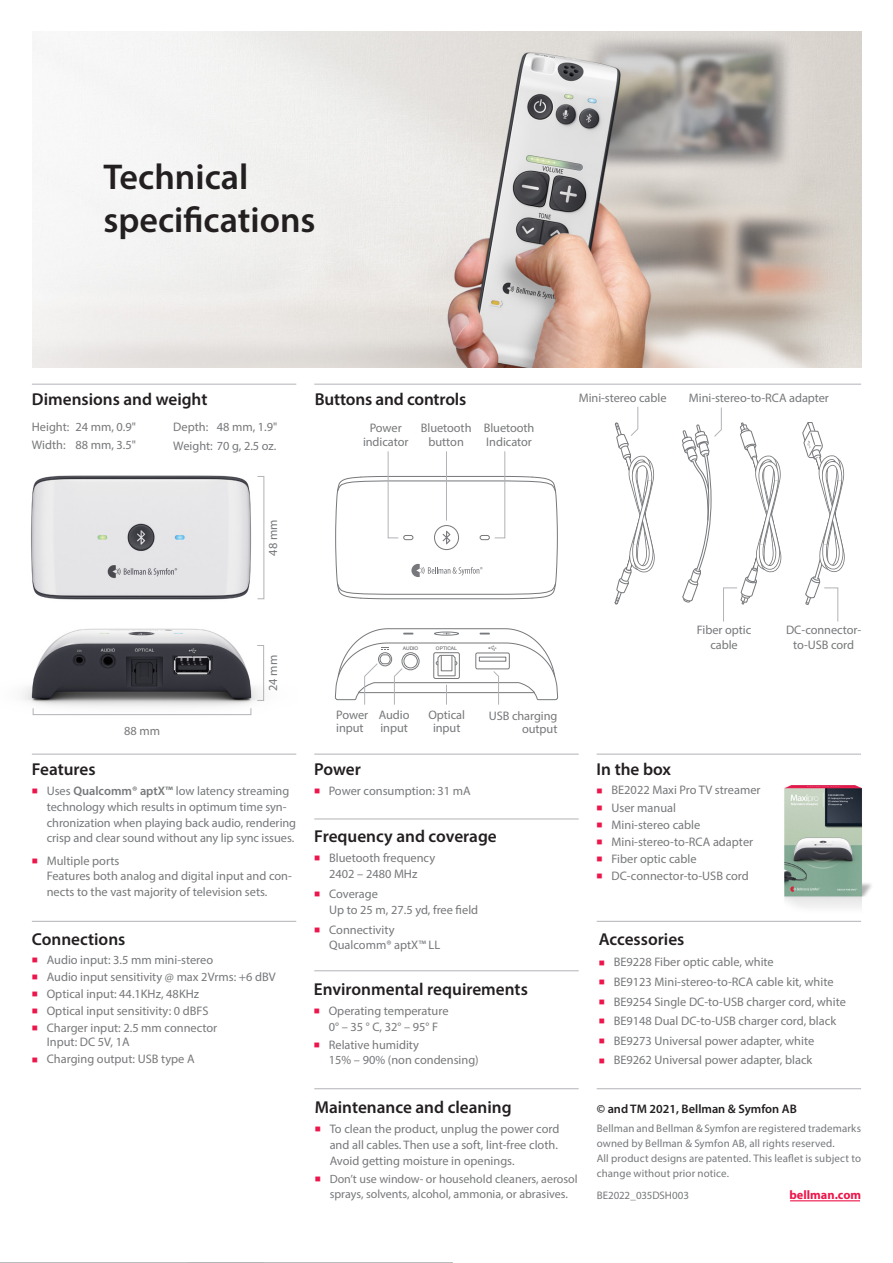
<style>
.page{position:relative;width:893px;height:1263px;background:#fff}
.page>*{position:absolute;margin:0;border:0;box-sizing:border-box;transform-origin:0 0}
.t1{font:600 36px "Myriad Pro";color:#231f20}
.t2{font:600 17.25px "Myriad Pro";color:#231f20}
.t3{font:12.3px/15.8px "Myriad Pro";color:#76787b}
.t4{font:600 12.3px "Myriad Pro";color:#231f20}
.t5{font:700 12.3px "Myriad Pro";color:#ed164b}
.t6{font:12px/15.8px "Myriad Pro";color:#76787b;text-align:center}
.t7{font:10.95px/15px "Myriad Pro";letter-spacing:.01em;color:#76787b}
.t8{font:500 4.95px "Helvetica Neue LT Std";color:#76787b}
.s1{color:#ed164b}
.s2{font-weight:600}
</style>
<div class="page">
<img style="left:31px;top:475px;width:234px;height:125px">
<img style="left:22px;top:628px;width:243px;height:88px">
<img style="left:771px;top:785px;width:101px;height:136px">
<hr style="left:314px;top:754px;width:265px;height:1px;background:#b2b3b7">
<hr style="left:597px;top:754px;width:264px;height:1px;background:#b2b3b7">
<hr style="left:32px;top:754px;width:264px;height:1px;background:#b2b3b7">
<hr style="left:0;top:1262px;width:264px;height:1px;background:#b2b3b7">
<hr style="left:32px;top:384px;width:264px;height:1px;background:#b2b3b7">
<hr style="left:314px;top:384px;width:547px;height:1px;background:#b2b3b7">
<img style="left:32px;top:31px;width:829px;height:337px">
<div style="left:33px;top:708px;width:218px;height:7px;border:1px solid #b2b3b7"></div>
<hr style="left:189px;top:1262px;width:264px;height:1px;background:#b2b3b7">
<div style="left:257px;top:645px;width:7px;height:56px;border:1px solid #b2b3b7"></div>
<div style="left:257px;top:476px;width:7px;height:123px;border:1px solid #b2b3b7"></div>
<svg style="left:615px;top:406px;width:40px;height:199px"></svg>
<svg style="left:682px;top:407px;width:100px;height:215px"></svg>
<svg style="left:802px;top:422px;width:43px;height:200px"></svg>
<hr style="left:790px;top:1200px;width:70px;height:1px;background:#ed164b">
<hr style="left:314px;top:819px;width:265px;height:1px;background:#b2b3b7">
<hr style="left:32px;top:921px;width:264px;height:1px;background:#b2b3b7">
<hr style="left:314px;top:970px;width:265px;height:1px;background:#b2b3b7">
<hr style="left:314px;top:1088px;width:265px;height:1px;background:#b2b3b7">
<hr style="left:597px;top:1088px;width:264px;height:1px;background:#b2b3b7">
<hr style="left:597px;top:921px;width:264px;height:1px;background:#b2b3b7">
<svg style="left:334px;top:628px;width:225px;height:77px"></svg>
<svg style="left:335px;top:451px;width:223px;height:149px"></svg>
<p class="t1" style="left:103px;top:154px;width:146px">Technical</p>
<p class="t1" style="left:103px;top:197px;width:214px">specifications</p>
<p class="t2" style="left:32px;top:388px;width:177px">Dimensions and weight</p>
<p class="t3" style="left:32px;top:419px;width:106px">Height: 24 mm, 0.9"</p>
<p class="t3" style="left:32px;top:437px;width:106px">Width: 88 mm, 3.5"</p>
<p class="t3" style="left:173px;top:419px;width:106px">Depth: 48 mm, 1.9"</p>
<p class="t3" style="left:173px;top:437px;width:105px">Weight: 70 g, 2.5 oz.</p>
<p class="t3" style="left:265px;top:556px;width:37px;rotate:-90deg">48 mm</p>
<p class="t2" style="left:315px;top:388px;width:153px">Buttons and controls</p>
<p class="t3" style="left:370px;top:420px;width:33px">Power</p>
<p class="t3" style="left:363px;top:434px;width:47px">indicator</p>
<p class="t3" style="left:421px;top:421px;width:52px;line-height:13.5px;text-align:center">Bluetooth button</p>
<p class="t3" style="left:484px;top:420px;width:52px">Bluetooth</p>
<p class="t3" style="left:486px;top:434px;width:47px">Indicator</p>
<p class="t3" style="left:579px;top:390px;width:89px">Mini-stereo cable</p>
<p class="t3" style="left:689px;top:390px;width:142px">Mini-stereo-to-RCA adapter</p>
<p class="t3" style="left:124px;top:723px;width:37px">88 mm</p>
<p class="t3" style="left:265px;top:691px;width:37px;rotate:-90deg">24 mm</p>
<p class="t2" style="left:32px;top:758px;width:65px">Features</p>
<p class="t3" style="left:32px;top:783px;width:259px"><span class="s1">■</span> Uses <span class="s2">Qualcomm® aptX™</span> low latency streaming</p>
<p class="t3" style="left:47px;top:799px;width:251px">technology which results in optimum time syn&shy;chronization when playing back audio, rendering crisp and clear sound without any lip sync issues.</p>
<p class="t3" style="left:47px;top:852px;width:247px;text-indent:-15px"><span class="s1">■</span> Multiple ports<br>Features both analog and digital input and con&shy;nects to the vast majority of television sets.</p>
<p class="t2" style="left:32px;top:928px;width:95px">Connections</p>
<p class="t3" style="left:32px;top:951px;width:183px"><span class="s1">■</span> Audio input: 3.5 mm mini-stereo</p>
<p class="t3" style="left:32px;top:968px;width:245px"><span class="s1">■</span> Audio input sensitivity @ max 2Vrms: +6 dBV</p>
<p class="t3" style="left:32px;top:985px;width:169px"><span class="s1">■</span> Optical input: 44.1KHz, 48KHz</p>
<p class="t3" style="left:32px;top:1002px;width:178px"><span class="s1">■</span> Optical input sensitivity: 0 dBFS</p>
<p class="t3" style="left:47px;top:1020px;width:172px;line-height:14.9px;text-indent:-15px"><span class="s1">■</span> Charger input: 2.5 mm connector<br>Input: DC 5V, 1A</p>
<p class="t3" style="left:32px;top:1051px;width:164px"><span class="s1">■</span> Charging output: USB type A</p>
<p class="t8" style="left:403px;top:645px;width:17px">AUDIO</p>
<p class="t8" style="left:436px;top:645px;width:23px">OPTICAL</p>
<p class="t3" style="left:336px;top:706px;width:33px">Power</p>
<p class="t3" style="left:336px;top:720px;width:29px">input</p>
<p class="t3" style="left:379px;top:706px;width:32px">Audio</p>
<p class="t3" style="left:380px;top:720px;width:29px">input</p>
<p class="t3" style="left:428px;top:706px;width:38px">Optical</p>
<p class="t3" style="left:433px;top:720px;width:29px">input</p>
<p class="t3" style="left:489px;top:707px;width:70px">USB charging</p>
<p class="t3" style="left:522px;top:721px;width:37px">output</p>
<p class="t2" style="left:314px;top:758px;width:48px">Power</p>
<p class="t3" style="left:314px;top:783px;width:158px"><span class="s1">■</span> Power consumption: 31 mA</p>
<p class="t2" style="left:314px;top:825px;width:184px">Frequency and coverage</p>
<p class="t3" style="left:314px;top:850px;width:122px;text-align:center"><span class="s1">■</span> Bluetooth frequency<br>2402 – 2480 MHz</p>
<p class="t3" style="left:329px;top:886px;width:151px;text-indent:-15px"><span class="s1">■</span> Coverage<br>Up to 25 m, 27.5 yd, free field</p>
<p class="t3" style="left:329px;top:921px;width:113px;text-indent:-15px"><span class="s1">■</span> Connectivity<br>Qualcomm® aptX™ LL</p>
<p class="t2" style="left:314px;top:978px;width:215px">Environmental requirements</p>
<p class="t3" style="left:314px;top:1003px;width:136px;text-align:center"><span class="s1">■</span> Operating temperature<br>0° – 35 ° C, 32° – 95° F</p>
<p class="t3" style="left:329px;top:1036px;width:151px;text-indent:-15px"><span class="s1">■</span> Relative humidity<br>15% – 90% (non condensing)</p>
<p class="t3" style="left:697px;top:623px;width:56px;line-height:14.9px;text-align:center">Fiber optic cable</p>
<p class="t3" style="left:786px;top:623px;width:77px;line-height:14.9px;text-align:center">DC-connector&shy;to-USB cord</p>
<p class="t2" style="left:597px;top:758px;width:76px">In the box</p>
<p class="t3" style="left:597px;top:782px;width:165px"><span class="s1">■</span> BE2022 Maxi Pro TV streamer</p>
<p class="t3" style="left:597px;top:799px;width:81px"><span class="s1">■</span> User manual</p>
<p class="t3" style="left:597px;top:816px;width:105px"><span class="s1">■</span> Mini-stereo cable</p>
<p class="t3" style="left:597px;top:834px;width:158px"><span class="s1">■</span> Mini-stereo-to-RCA adapter</p>
<p class="t3" style="left:597px;top:851px;width:102px"><span class="s1">■</span> Fiber optic cable</p>
<p class="t3" style="left:597px;top:868px;width:154px"><span class="s1">■</span> DC-connector-to-USB cord</p>
<p class="t2" style="left:599px;top:928px;width:87px">Accessories</p>
<p class="t3" style="left:599px;top:954px;width:177px"><span class="s1">■</span> BE9228 Fiber optic cable, white</p>
<p class="t3" style="left:599px;top:974px;width:236px"><span class="s1">■</span> BE9123 Mini-stereo-to-RCA cable kit, white</p>
<p class="t3" style="left:599px;top:993px;width:249px"><span class="s1">■</span> BE9254 Single DC-to-USB charger cord, white</p>
<p class="t3" style="left:599px;top:1013px;width:239px"><span class="s1">■</span> BE9148 Dual DC-to-USB charger cord, black</p>
<p class="t3" style="left:599px;top:1032px;width:217px"><span class="s1">■</span> BE9273 Universal power adapter, white</p>
<p class="t3" style="left:599px;top:1052px;width:215px"><span class="s1">■</span> BE9262 Universal power adapter, black</p>
<p class="t2" style="left:315px;top:1096px;width:198px">Maintenance and cleaning</p>
<p class="t3" style="left:330px;top:1121px;width:231px;text-align:justify;text-indent:-15px"><span class="s1">■</span> To clean the product, unplug the power cord and all cables. Then use a soft, lint-free cloth.<br>Avoid getting moisture in openings.</p>
<p class="t6" style="left:315px;top:1170px;width:264px"><span class="s1">■</span> Don’t use window- or household cleaners, aerosol sprays, solvents, alcohol, ammonia, or abrasives.</p>
<p class="t4" style="left:597px;top:1101px;width:202px">© and TM 2021, Bellman &amp; Symfon AB</p>
<p class="t7" style="left:597px;top:1121px;width:266px">Bellman and Bellman &amp; Symfon are registered trademarks owned by Bellman &amp; Symfon AB, all rights reserved.</p>
<p class="t7" style="left:597px;top:1151px;width:266px">All product designs are patented. This leaflet is subject to change without prior notice.</p>
<p class="t7" style="left:597px;top:1188px;width:94px">BE2022_035DSH003</p>
<p class="t5" style="left:789px;top:1187px;width:73px">bellman.com</p>
</div>
